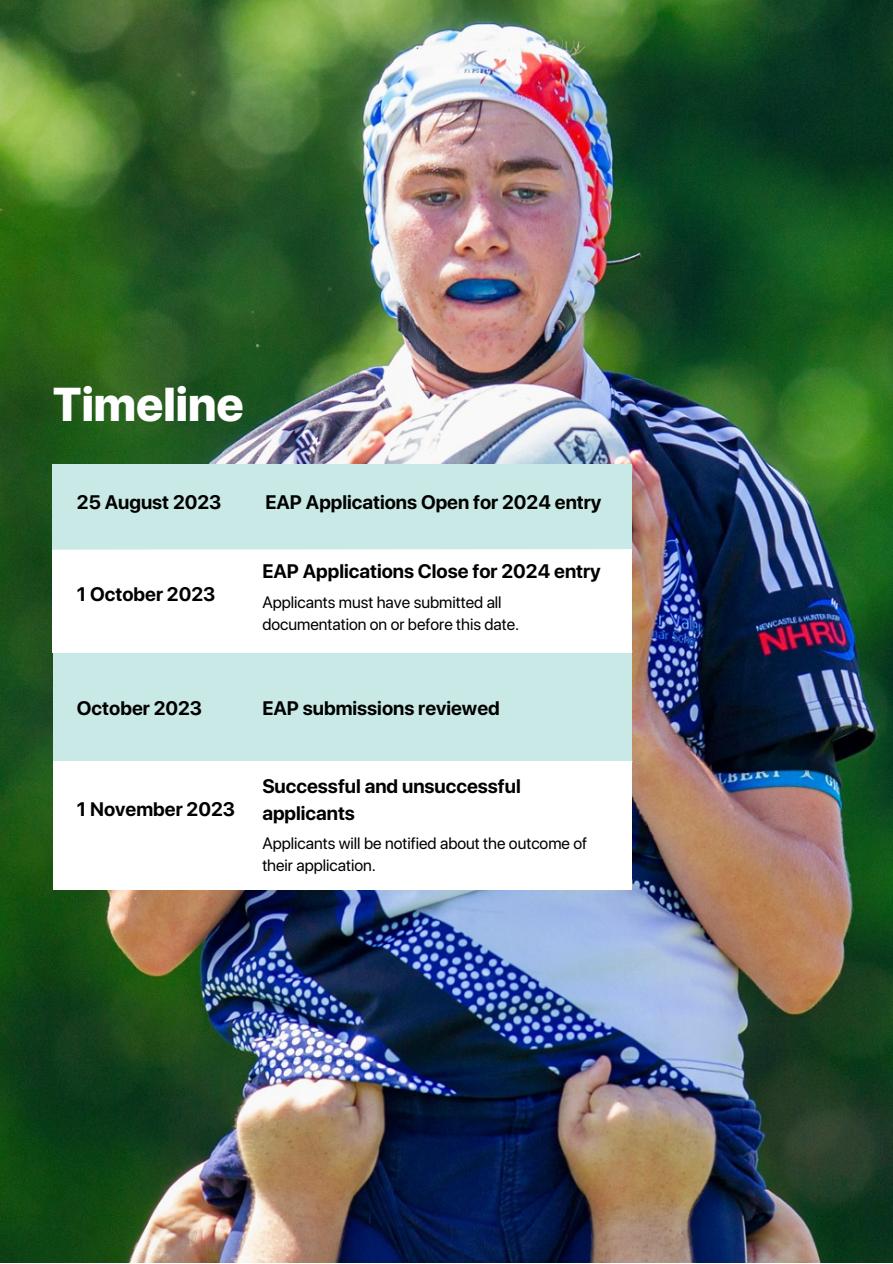
<style>
.page{position:relative;width:893px;height:1264px;background:#fff}
.page>*{position:absolute;margin:0;border:0;box-sizing:border-box;transform-origin:0 0}
.t1{font:800 47.25px "SF Pro Display";color:#fff}
.t2{font:700 19.5px/27px "SF Pro Display";color:#000}
.t3{font:16.5px/22.5px "SF Pro Display";color:#000}
</style>
<div class="page">
<img style="left:0;top:0;width:892px;height:1262px">
<div style="left:53px;top:464px;width:579px;height:85px;background:#c9e9e6"></div>
<div style="left:53px;top:761px;width:578px;height:128px;background:#fff"></div>
<div style="left:53px;top:652px;width:579px;height:109px;background:#c9e9e6"></div>
<div style="left:53px;top:549px;width:579px;height:103px;background:#fff"></div>
<svg style="left:52px;top:548px;width:581px;height:3px"></svg>
<svg style="left:52px;top:650px;width:581px;height:3px"></svg>
<p class="t1" style="left:53px;top:376px;width:192px">Timeline</p>
<p class="t2" style="left:77px;top:488px;width:146px">25 August 2023</p>
<p class="t2" style="left:265px;top:488px;width:337px">EAP Applications Open for 2024 entry</p>
<p class="t2" style="left:77px;top:580px;width:140px">1 October 2023</p>
<p class="t2" style="left:262px;top:557px;width:340px">EAP Applications Close for 2024 entry</p>
<p class="t3" style="left:262px;top:590px;width:258px">Applicants must have submitted all documentation on or before this date.</p>
<p class="t2" style="left:77px;top:694px;width:127px">October 2023</p>
<p class="t2" style="left:262px;top:694px;width:239px">EAP submissions reviewed</p>
<p class="t2" style="left:77px;top:795px;width:159px">1 November 2023</p>
<p class="t2" style="left:262px;top:772px;width:260px">Successful and unsuccessful applicants</p>
<p class="t3" style="left:262px;top:831px;width:326px">Applicants will be notified about the outcome of their application.</p>
</div>
